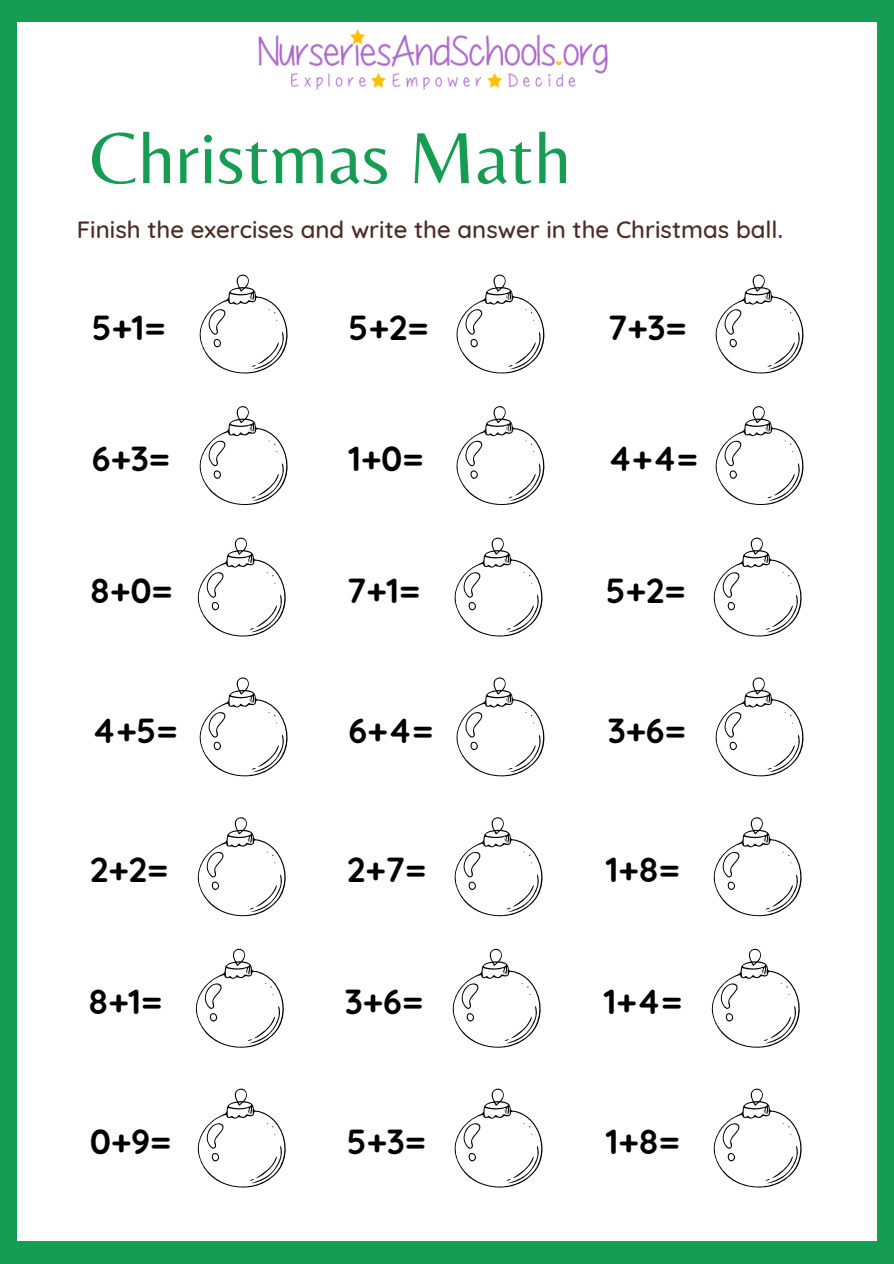
<style>
.page{position:relative;width:894px;height:1264px;background:#fff}
.page>*{position:absolute;margin:0;border:0;box-sizing:border-box;transform-origin:0 0}
.t1{font:75.3px "Belleza";color:#169d53}
.t2{font:700 34.65px "Quicksand";color:#000}
.t3{font:500 24px "Quicksand";color:#4c2d26}
</style>
<div class="page">
<div style="left:0;top:0;width:893px;height:1263px;background:#169d53"></div>
<div style="left:17px;top:23px;width:859px;height:1217px;background:#fff"></div>
<svg style="left:199px;top:274px;width:89px;height:100px"></svg>
<svg style="left:199px;top:406px;width:89px;height:99px"></svg>
<svg style="left:197px;top:817px;width:89px;height:100px"></svg>
<svg style="left:197px;top:537px;width:89px;height:100px"></svg>
<svg style="left:195px;top:948px;width:89px;height:100px"></svg>
<svg style="left:199px;top:677px;width:89px;height:100px"></svg>
<svg style="left:197px;top:1088px;width:89px;height:100px"></svg>
<svg style="left:456px;top:274px;width:89px;height:100px"></svg>
<svg style="left:456px;top:406px;width:89px;height:99px"></svg>
<svg style="left:454px;top:817px;width:89px;height:100px"></svg>
<svg style="left:454px;top:537px;width:89px;height:100px"></svg>
<svg style="left:452px;top:948px;width:89px;height:100px"></svg>
<svg style="left:456px;top:677px;width:89px;height:100px"></svg>
<svg style="left:454px;top:1088px;width:89px;height:100px"></svg>
<svg style="left:715px;top:274px;width:89px;height:100px"></svg>
<svg style="left:715px;top:406px;width:89px;height:99px"></svg>
<svg style="left:713px;top:817px;width:89px;height:100px"></svg>
<svg style="left:713px;top:537px;width:89px;height:100px"></svg>
<svg style="left:711px;top:948px;width:89px;height:100px"></svg>
<svg style="left:715px;top:677px;width:89px;height:100px"></svg>
<svg style="left:713px;top:1088px;width:89px;height:100px"></svg>
<img style="left:258px;top:30px;width:349px;height:59px">
<p class="t1" style="left:90px;top:113px;width:483px">Christmas Math</p>
<p class="t3" style="left:77px;top:214px;width:707px">Finish the exercises and write the answer in the Christmas ball.</p>
<p class="t2" style="left:92px;top:305px;width:76px">5+1=</p>
<p class="t2" style="left:348px;top:305px;width:82px">5+2=</p>
<p class="t2" style="left:607px;top:305px;width:81px">7+3=</p>
<p class="t2" style="left:92px;top:436px;width:80px">6+3=</p>
<p class="t2" style="left:348px;top:436px;width:77px">1+0=</p>
<p class="t2" style="left:607px;top:436px;width:92px">4+4=</p>
<p class="t2" style="left:90px;top:568px;width:85px">8+0=</p>
<p class="t2" style="left:346px;top:568px;width:75px">7+1=</p>
<p class="t2" style="left:605px;top:568px;width:82px">5+2=</p>
<p class="t2" style="left:92px;top:707px;width:88px">4+5=</p>
<p class="t2" style="left:348px;top:707px;width:86px">6+4=</p>
<p class="t2" style="left:607px;top:707px;width:80px">3+6=</p>
<p class="t2" style="left:90px;top:847px;width:80px">2+2=</p>
<p class="t2" style="left:346px;top:847px;width:81px">2+7=</p>
<p class="t2" style="left:605px;top:847px;width:76px">1+8=</p>
<p class="t2" style="left:88px;top:979px;width:76px">8+1=</p>
<p class="t2" style="left:345px;top:979px;width:80px">3+6=</p>
<p class="t2" style="left:603px;top:979px;width:80px">1+4=</p>
<p class="t2" style="left:90px;top:1118px;width:83px">0+9=</p>
<p class="t2" style="left:346px;top:1118px;width:81px">5+3=</p>
<p class="t2" style="left:605px;top:1118px;width:76px">1+8=</p>
</div>
